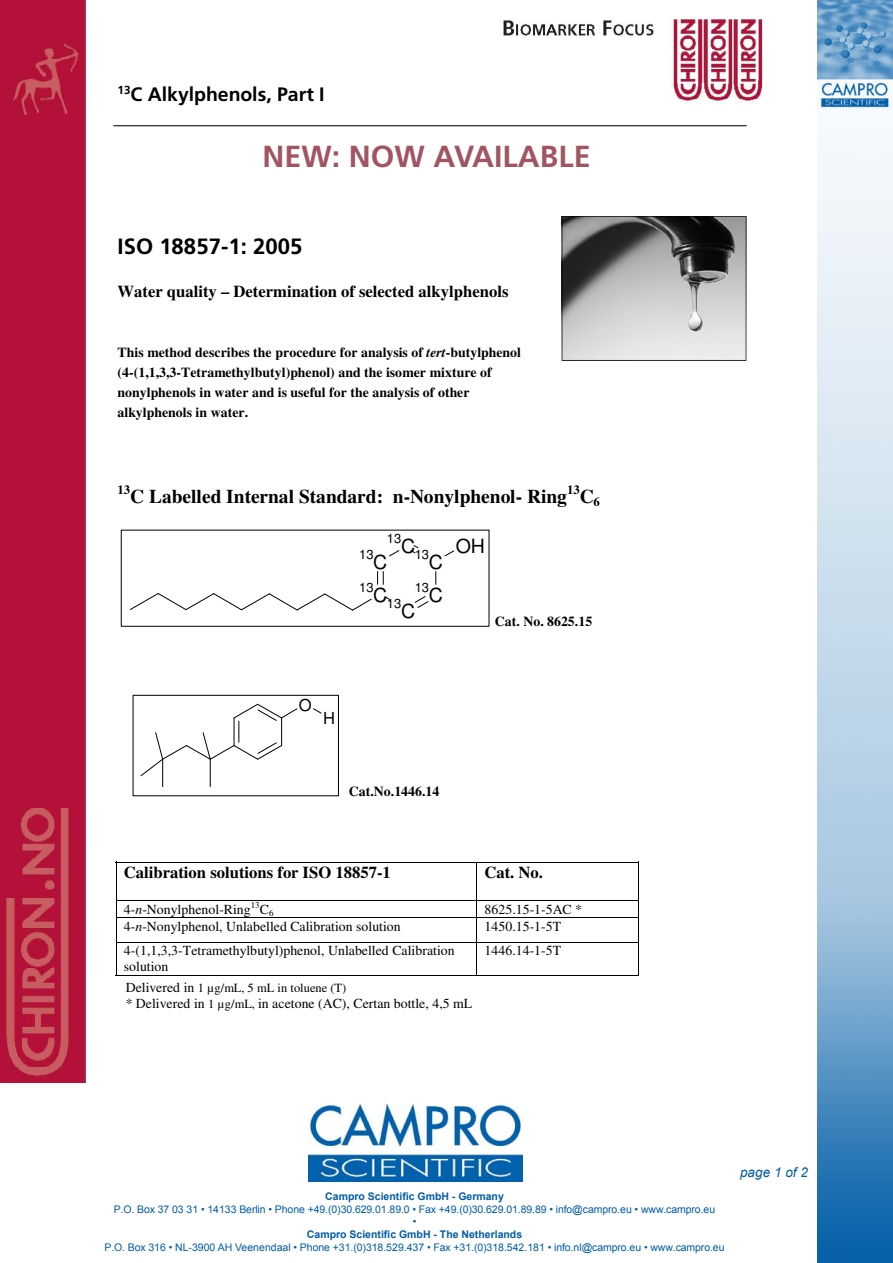
<style>
.page{position:relative;width:893px;height:1263px;background:#fff}
.page>*{position:absolute;margin:0;border:0;box-sizing:border-box;transform-origin:0 0}
.t1{font:700 30.45px "Frutiger LT Std";color:#a15562}
.t2{font:700 22.05px "Frutiger LT Std";color:#000}
.t3{font:700 19.5px "Times";color:#000}
.t4{font:700 19.5px "Frutiger LT Std";color:#000}
.t5{font:19.5px "Helvetica";color:#000}
.t6{font:700 16.65px "Times";color:#000}
.t7{font:16.65px "Helvetica";color:#000}
.t8{font:13.8px/15.9px "Times";color:#000}
.t9{font:700 13.8px/20.1px "Times";color:#000}
.t10{font:italic 13.5px "Arial";letter-spacing:.005em;color:#005ca6}
.t11{font:13.05px "Helvetica";letter-spacing:-.005em;color:#000}
.t12{font:12.45px "Times";color:#000}
.t13{font:10.5px/12.6px "Arial";letter-spacing:-.01em;color:#005ca6;text-align:center}
.t14{font:700 10.5px "Arial";color:#005ca6}
.s1{font-style:italic}
.s2{font-size:13.8px}
.s3{font-size:12.45px}
</style>
<div class="page">
<img style="left:817px;top:0;width:76px;height:1263px">
<img style="left:309px;top:1104px;width:213px;height:78px">
<img style="left:0;top:0;width:763px;height:1082px">
<svg style="left:377px;top:571px;width:7px;height:13px"></svg>
<svg style="left:385px;top:596px;width:5px;height:4px"></svg>
<svg style="left:415px;top:596px;width:13px;height:12px"></svg>
<svg style="left:436px;top:571px;width:1px;height:13px"></svg>
<svg style="left:411px;top:545px;width:7px;height:8px"></svg>
<svg style="left:389px;top:550px;width:10px;height:6px"></svg>
<svg style="left:130px;top:593px;width:241px;height:17px"></svg>
<svg style="left:445px;top:551px;width:9px;height:5px"></svg>
<div style="left:121px;top:530px;width:368px;height:97px;border:1px solid #000"></div>
<hr style="left:116px;top:862px;width:1px;height:113px;background:#000">
<hr style="left:476px;top:862px;width:1px;height:113px;background:#000">
<hr style="left:638px;top:862px;width:1px;height:113px;background:#000">
<hr style="left:116px;top:862px;width:523px;height:1px;background:#000">
<hr style="left:117px;top:900px;width:521px;height:1px;background:#000">
<hr style="left:117px;top:917px;width:521px;height:1px;background:#000">
<hr style="left:117px;top:942px;width:521px;height:1px;background:#000">
<hr style="left:116px;top:974px;width:523px;height:1px;background:#000">
<svg style="left:562px;top:216px;width:184px;height:145px;background:#9b9b9b"></svg>
<hr style="left:114px;top:125px;width:632px;height:1px;background:#000">
<svg style="left:141px;top:704px;width:156px;height:83px"></svg>
<svg style="left:313px;top:708px;width:8px;height:5px"></svg>
<div style="left:133px;top:695px;width:206px;height:101px;border:1px solid #000"></div>
<h3 class="t4" style="left:118px;top:86px;width:208px"><sup>13</sup>C Alkylphenols, Part I</h3>
<h1 class="t1" style="left:263px;top:144px;width:329px">NEW: NOW AVAILABLE</h1>
<h2 class="t2" style="left:118px;top:238px;width:186px">ISO 18857-1: 2005</h2>
<p class="t6" style="left:118px;top:285px;width:392px">Water quality – Determination of selected alkylphenols</p>
<p class="t9" style="left:118px;top:344px;width:405px">This method describes the procedure for analysis of <span class="s1">tert</span>-butylphenol (4-(1,1,3,3-Tetramethylbutyl)phenol) and the isomer mixture of nonylphenols in water and is useful for the analysis of other alkylphenols in water.</p>
<h3 class="t3" style="left:118px;top:489px;width:484px"><sup>13</sup>C Labelled Internal Standard: n-Nonylphenol- Ring<sup>13</sup>C<sub>6</sub></h3>
<p class="t11" style="left:387px;top:531px;width:16px">13</p>
<h3 class="t5" style="left:456px;top:535px;width:31px">OH</h3>
<p class="t11" style="left:401px;top:547px;width:30px"><sup>C</sup>13</p>
<p class="t11" style="left:359px;top:547px;width:16px">13</p>
<h3 class="t5" style="left:373px;top:551px;width:16px">C</h3>
<h3 class="t5" style="left:429px;top:551px;width:16px">C</h3>
<p class="t11" style="left:359px;top:579px;width:16px">13</p>
<p class="t11" style="left:415px;top:579px;width:16px">13</p>
<h3 class="t5" style="left:373px;top:584px;width:16px">C</h3>
<h3 class="t5" style="left:429px;top:584px;width:16px">C</h3>
<p class="t11" style="left:387px;top:595px;width:16px">13</p>
<h3 class="t5" style="left:401px;top:600px;width:16px">C</h3>
<p class="t9" style="left:495px;top:612px;width:99px">Cat. No. 8625.15</p>
<p class="t7" style="left:299px;top:695px;width:14px">O</p>
<p class="t7" style="left:323px;top:709px;width:13px">H</p>
<p class="t9" style="left:349px;top:782px;width:92px">Cat.No.1446.14</p>
<p class="t6" style="left:124px;top:866px;width:268px">Calibration solutions for ISO 18857-1</p>
<p class="t6" style="left:484px;top:866px;width:60px">Cat. No.</p>
<p class="t8" style="left:124px;top:903px;width:151px">4-<span class="s1">n</span>-Nonylphenol-Ring<sup>13</sup>C<sub>6</sub></p>
<p class="t8" style="left:484px;top:903px;width:99px">8625.15-1-5AC *</p>
<p class="t8" style="left:124px;top:919px;width:278px">4-<span class="s1">n</span>-Nonylphenol, Unlabelled Calibration solution</p>
<p class="t8" style="left:484px;top:919px;width:78px">1450.15-1-5T</p>
<p class="t8" style="left:124px;top:944px;width:332px">4-(1,1,3,3-Tetramethylbutyl)phenol, Unlabelled Calibration solution</p>
<p class="t8" style="left:484px;top:944px;width:78px">1446.14-1-5T</p>
<p class="t12" style="left:126px;top:983px;width:222px"><span class="s2">Delivered in</span> 1 µg/mL, 5 mL in toluene (T)</p>
<p class="t8" style="left:126px;top:997px;width:348px">* Delivered in <span class="s3">1 µg/mL,</span> in acetone (AC), Certan bottle, 4,5 mL</p>
<p class="t14" style="left:325px;top:1189px;width:180px">Campro Scientific GmbH - Germany</p>
<p class="t13" style="left:114px;top:1203px;width:603px">P.O. Box 37 03 31 • 14133 Berlin • Phone +49.(0)30.629.01.89.0 • Fax +49.(0)30.629.01.89.89 • info@campro.eu • www.campro.eu •</p>
<p class="t14" style="left:307px;top:1227px;width:217px">Campro Scientific GmbH - The Netherlands</p>
<p class="t13" style="left:104px;top:1241px;width:622px">P.O. Box 316 • NL-3900 AH Veenendaal • Phone +31.(0)318.529.437 • Fax +31.(0)318.542.181 • info.nl@campro.eu • www.campro.eu</p>
<p class="t10" style="left:740px;top:1164px;width:69px">page 1 of 2</p>
</div>
